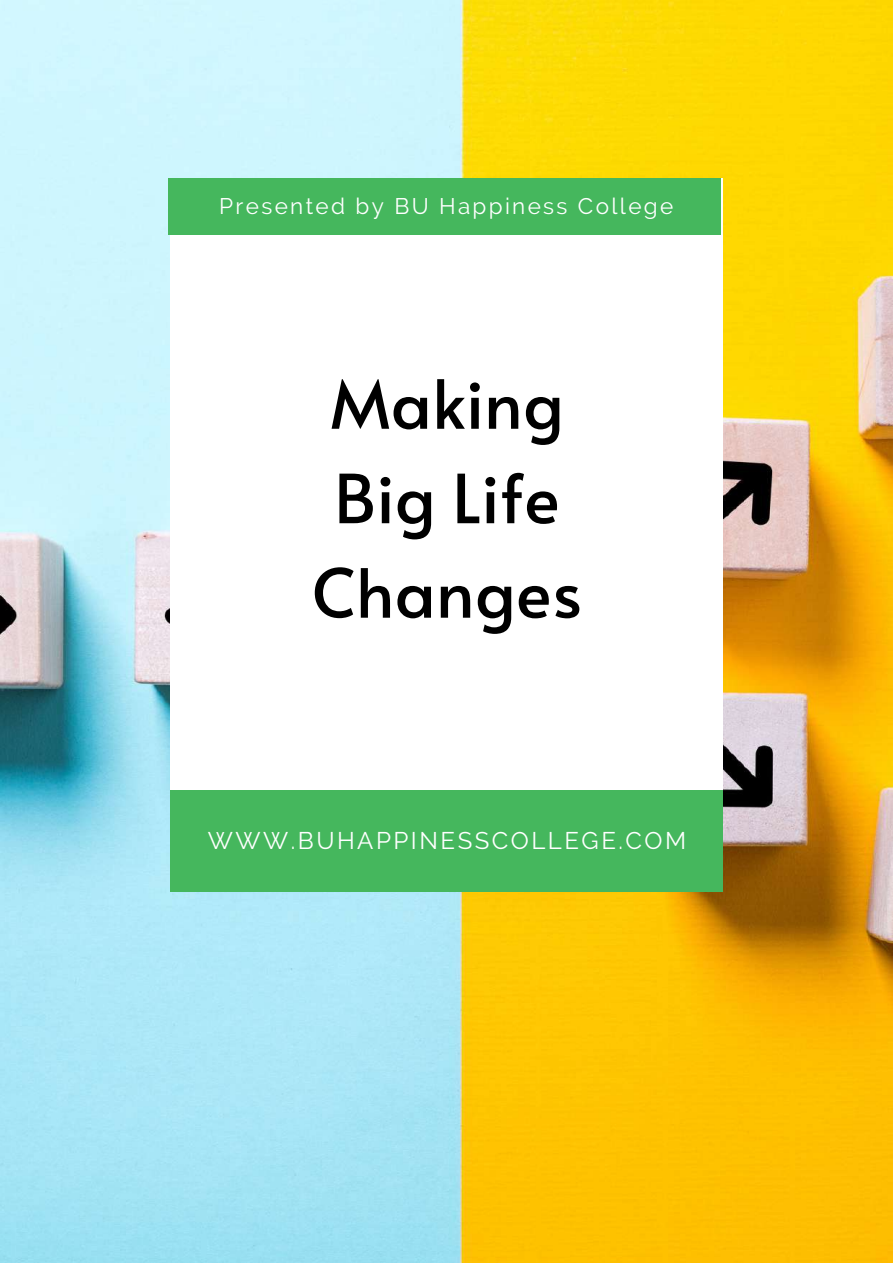
<style>
.page{position:relative;width:893px;height:1264px;background:#fff}
.page>*{position:absolute;margin:0;border:0;box-sizing:border-box;transform-origin:0 0}
.t1{font:67.5px/94.3px "Alata";color:#000;text-align:center}
.t2{font:24px "Raleway";letter-spacing:.105em;color:#fff}
.t3{font:22.5px "Raleway";letter-spacing:.105em;color:#fff}
</style>
<div class="page">
<img style="left:0;top:0;width:892px;height:1262px">
<div style="left:171px;top:178px;width:551px;height:712px;background:#fff"></div>
<div style="left:171px;top:789px;width:551px;height:102px;background:#45b75d"></div>
<div style="left:168px;top:178px;width:552px;height:57px;background:#45b75d"></div>
<p class="t3" style="left:219px;top:193px;width:455px">Presented by BU Happiness College</p>
<h1 class="t1" style="left:312px;top:354px;width:272px">Making<br>Big Life<br>Changes</h1>
<p class="t2" style="left:208px;top:826px;width:480px">WWW.BUHAPPINESSCOLLEGE.COM</p>
</div>
